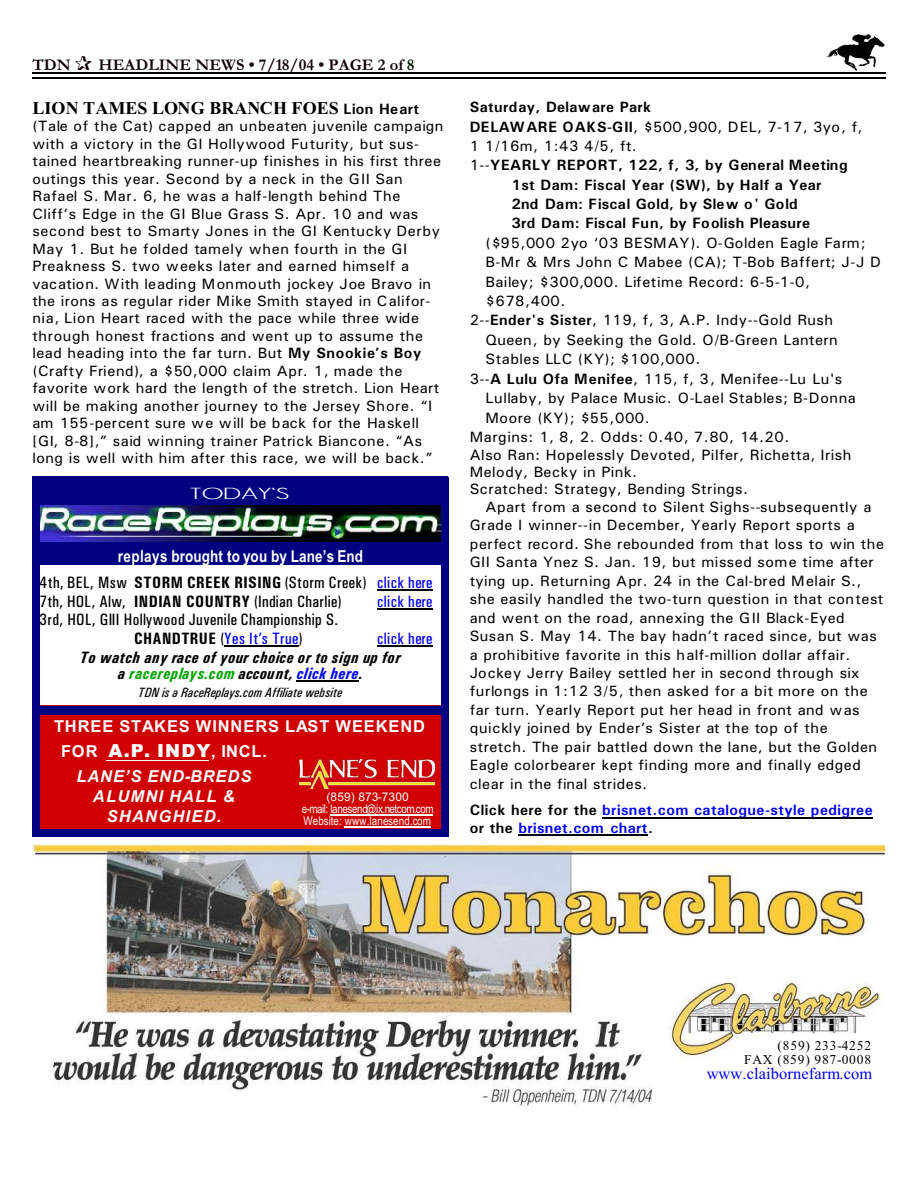
<style>
.page{position:relative;width:918px;height:1188px;background:#fff}
.page>*{position:absolute;margin:0;border:0;box-sizing:border-box;transform-origin:0 0}
.t1{font:700 18px "Times New Roman";letter-spacing:.005em;color:#000}
.t2{font:16.5px/18.8px "Univers Condensed";letter-spacing:.02em;color:#000}
.t3{font:italic 700 16.5px/16.5px "Univers Condensed";letter-spacing:.025em;color:#000;text-align:center}
.t4{font:700 16.5px "Arial";letter-spacing:.055em;color:#fff}
.t5{font:700 16.5px "Garamond";letter-spacing:.005em;color:#0f0000}
.t6{font:700 16.5px "Arial Narrow";letter-spacing:.005em;color:#fff}
.t7{font:16.5px "Times New Roman";letter-spacing:.005em;color:#00f}
.t8{font:italic 700 16.5px/20.1px "Arial";letter-spacing:.075em;color:#fff;text-align:center}
.t9{font:16.5px "Univers Condensed";letter-spacing:.02em;color:#00f}
.t10{font:italic 700 16.5px "Arial";letter-spacing:.055em;color:#fff}
.t11{font:16.5px "Halibut";letter-spacing:.05em;color:#fff}
.t12{font:15px/17.4px "Univers";letter-spacing:.03em;color:#000}
.t13{font:700 15px "Univers";letter-spacing:.03em;color:#000}
.t14{font:700 15px/17.2px "Univers";letter-spacing:.03em;color:#00f}
.t15{font:15px "Univers";letter-spacing:.06em;color:#000}
.t16{font:700 15px "Univers";letter-spacing:.01em;color:#000}
.t17{font:italic 13.5px "Univers Condensed";color:#000}
.t18{font:13.5px/14.1px "Times New Roman";letter-spacing:.06em;color:#000;text-align:right}
.t19{font:12px/11.9px "Arial Narrow";letter-spacing:-.03em;color:#fff}
.t20{font:12px "Arial";letter-spacing:.01em;color:#fff}
.s1{color:#001400}
.s2{font-family:"Univers";font-size:15px}
.s3{font-weight:700}
.s4{color:#00f}
.s5{color:#00a300}
.s6{font-weight:900;font-size:18px}
.s7{font-weight:400}
.s8{color:#000}
</style>
<div class="page">
<img style="left:826px;top:34px;width:59px;height:36px">
<hr style="left:32px;top:72px;width:853px;height:1px;background:#000">
<hr style="left:32px;top:77px;width:853px;height:2px;background:#000">
<img style="left:32px;top:844px;width:852px;height:264px">
<div style="left:40px;top:484px;width:401px;height:81px;background:#000080"></div>
<img style="left:40px;top:505px;width:400px;height:36px">
<div style="left:40px;top:706px;width:401px;height:124px;background:#d10000"></div>
<img style="left:299px;top:760px;width:135px;height:28px">
<hr style="left:330px;top:815px;width:103px;height:1px;background:#fff">
<hr style="left:345px;top:827px;width:86px;height:1px;background:#fff">
<div style="left:40px;top:706px;width:401px;height:8px;background:#000080"></div>
<hr style="left:106px;top:760px;width:103px;height:1px;background:#fff">
<hr style="left:377px;top:590px;width:56px;height:1px;background:#000">
<hr style="left:377px;top:608px;width:56px;height:1px;background:#000">
<hr style="left:224px;top:645px;width:75px;height:2px;background:#000">
<hr style="left:377px;top:645px;width:56px;height:2px;background:#000">
<hr style="left:297px;top:681px;width:62px;height:1px;background:#000">
<div style="left:32px;top:477px;width:7px;height:360px;background:#000080"></div>
<div style="left:441px;top:477px;width:7px;height:360px;background:#000080"></div>
<div style="left:32px;top:477px;width:416px;height:7px;background:#000080"></div>
<div style="left:32px;top:830px;width:416px;height:7px;background:#000080"></div>
<hr style="left:602px;top:817px;width:271px;height:1px;background:#000">
<hr style="left:519px;top:834px;width:129px;height:1px;background:#000">
<p class="t5" style="left:32px;top:59px;width:40px">TDN</p>
<p class="t5" style="left:98px;top:59px;width:318px">HEADLINE NEWS • 7/18/04 • PAGE 2 of <span class="s1">8</span></p>
<p class="t1" style="left:32px;top:102px;width:388px">LION TAMES LONG BRANCH FOES <span class="s2">Lion Heart</span></p>
<p class="t12" style="left:32px;top:119px;width:413px">(Tale of the Cat) capped an unbeaten juvenile campaign with a victory in the GI Hollywood Futurity, but sus&shy;tained heartbreaking runner-up finishes in his first three outings this year. Second by a neck in the GII San Rafael S. Mar. 6, he was a half-length behind The Cliff’s Edge in the GI Blue Grass S. Apr. 10 and was second best to Smarty Jones in the GI Kentucky Derby May 1. But he folded tamely when fourth in the GI Preakness S. two weeks later and earned himself a vacation. With leading Monmouth jockey Joe Bravo in the irons as regular rider Mike Smith stayed in Califor&shy;nia, Lion Heart raced with the pace while three wide through honest fractions and went up to assume the lead heading into the far turn. But <span class="s3">My Snookie’s Boy </span>(Crafty Friend), a $50,000 claim Apr. 1, made the favorite work hard the length of the stretch. Lion Heart will be making another journey to the Jersey Shore. “I am 155-percent sure we will be back for the Haskell [GI, 8-8],” said winning trainer Patrick Biancone. “As long is well with him after this race, we will be back.”</p>
<p class="t11" style="left:191px;top:484px;width:100px">TODAY’S</p>
<p class="t6" style="left:118px;top:543px;width:247px">replays brought to you by Lane’s End</p>
<p class="t2" style="left:40px;top:574px;width:395px">4th, BEL, Msw <span class="s3">STORM CREEK RISING</span> (Storm Creek) <span class="s4">click here<br></span>7th, HOL, Alw, <span class="s3">INDIAN COUNTRY</span> (Indian Charlie)</p>
<p class="t9" style="left:377px;top:595px;width:57px">click here</p>
<p class="t2" style="left:134px;top:612px;width:205px;text-indent:-95px">3rd, HOL, GIII Hollywood Juvenile Championship S.<br><span class="s3">CHANDTRUE</span> (<span class="s4">Yes It’s True</span>)</p>
<p class="t9" style="left:377px;top:632px;width:57px">click here</p>
<p class="t3" style="left:80px;top:650px;width:323px">To watch any race of your choice or to sign up for a <span class="s5">racereplays.com</span> account, <span class="s4">click here</span>.</p>
<p class="t17" style="left:138px;top:687px;width:206px">TDN is a RaceReplays.com Affiliate website</p>
<p class="t4" style="left:54px;top:720px;width:373px">THREE STAKES WINNERS LAST WEEKEND</p>
<p class="t4" style="left:61px;top:745px;width:208px">FOR <span class="s6">A.P. INDY</span>, INCL.</p>
<p class="t10" style="left:76px;top:770px;width:176px">LANE’S END-BREDS</p>
<p class="t8" style="left:93px;top:788px;width:143px">ALUMNI HALL &amp;<br>SHANGHIED.</p>
<p class="t20" style="left:327px;top:793px;width:84px">(859) 873-7300</p>
<p class="t19" style="left:302px;top:804px;width:133px">e-mail: lanesend@ix.netcom.com<br>Website: www.lanesend.com</p>
<p class="t13" style="left:470px;top:102px;width:183px">Saturday, Delaware Park</p>
<p class="t12" style="left:470px;top:119px;width:394px"><span class="s3">DELAWARE OAKS-GII</span>, $500,900, DEL, 7-17, 3yo, f,</p>
<p class="t12" style="left:470px;top:138px;width:169px">1 1/16m, 1:43 4/5, ft.</p>
<p class="t13" style="left:470px;top:160px;width:379px"><span class="s7">1--</span>YEARLY REPORT, 122, f, 3, by General Meeting</p>
<p class="t13" style="left:512px;top:179px;width:312px">1st Dam: Fiscal Year (SW), by Half a Year</p>
<p class="t16" style="left:512px;top:199px;width:288px">2nd Dam: Fiscal Gold, by Slew o' Gold</p>
<p class="t13" style="left:512px;top:218px;width:300px">3rd Dam: Fiscal Fun, by Foolish Pleasure</p>
<p class="t15" style="left:485px;top:237px;width:382px">($95,000 2yo ‘03 BESMAY). O-Golden Eagle Farm;</p>
<p class="t12" style="left:485px;top:255px;width:397px">B-Mr &amp; Mrs John C Mabee (CA); T-Bob Baffert; J-J D</p>
<p class="t12" style="left:485px;top:274px;width:326px">Bailey; $300,000. Lifetime Record: 6-5-1-0,</p>
<p class="t12" style="left:485px;top:293px;width:82px">$678,400.</p>
<p class="t12" style="left:470px;top:313px;width:365px">2--<span class="s3">Ender's Sister</span>, 119, f, 3, A.P. Indy--Gold Rush</p>
<p class="t12" style="left:485px;top:332px;width:354px">Queen, by Seeking the Gold. O/B-Green Lantern</p>
<p class="t12" style="left:485px;top:352px;width:216px">Stables LLC (KY); $100,000.</p>
<p class="t12" style="left:470px;top:371px;width:374px">3--<span class="s3">A Lulu Ofa Menifee</span>, 115, f, 3, Menifee--Lu Lu's</p>
<p class="t12" style="left:485px;top:391px;width:372px">Lullaby, by Palace Music. O-Lael Stables; B-Donna</p>
<p class="t12" style="left:485px;top:410px;width:166px">Moore (KY); $55,000.</p>
<p class="t12" style="left:470px;top:430px;width:321px">Margins: 1, 8, 2. Odds: 0.40, 7.80, 14.20.</p>
<p class="t12" style="left:470px;top:447px;width:383px">Also Ran: Hopelessly Devoted, Pilfer, Richetta, Irish<br>Melody, Becky in Pink.<br>Scratched: Strategy, Bending Strings.</p>
<p class="t12" style="left:470px;top:499px;width:416px;line-height:18.5px;text-indent:16px">Apart from a second to Silent Sighs--subsequently a Grade I winner--in December, Yearly Report sports a perfect record. She rebounded from that loss to win the GII Santa Ynez S. Jan. 19, but missed some time after tying up. Returning Apr. 24 in the Cal-bred Melair S., she easily handled the two-turn question in that contest and went on the road, annexing the GII Black-Eyed Susan S. May 14. The bay hadn’t raced since, but was a prohibitive favorite in this half-million dollar affair.<br>Jockey Jerry Bailey settled her in second through six furlongs in 1:12 3/5, then asked for a bit more on the far turn. Yearly Report put her head in front and was quickly joined by Ender’s Sister at the top of the stretch. The pair battled down the lane, but the Golden Eagle colorbearer kept finding more and finally edged clear in the final strides.</p>
<p class="t14" style="left:470px;top:803px;width:404px"><span class="s8">Click here for the</span> brisnet.com catalogue-style pedigree <span class="s8">or the</span> brisnet.com chart<span class="s8">.</span></p>
<p class="t18" style="left:744px;top:1039px;width:128px">(859) 233-4252<br>FAX (859) 987-0008</p>
<p class="t7" style="left:707px;top:1068px;width:167px">www.claibornefarm.com</p>
</div>
